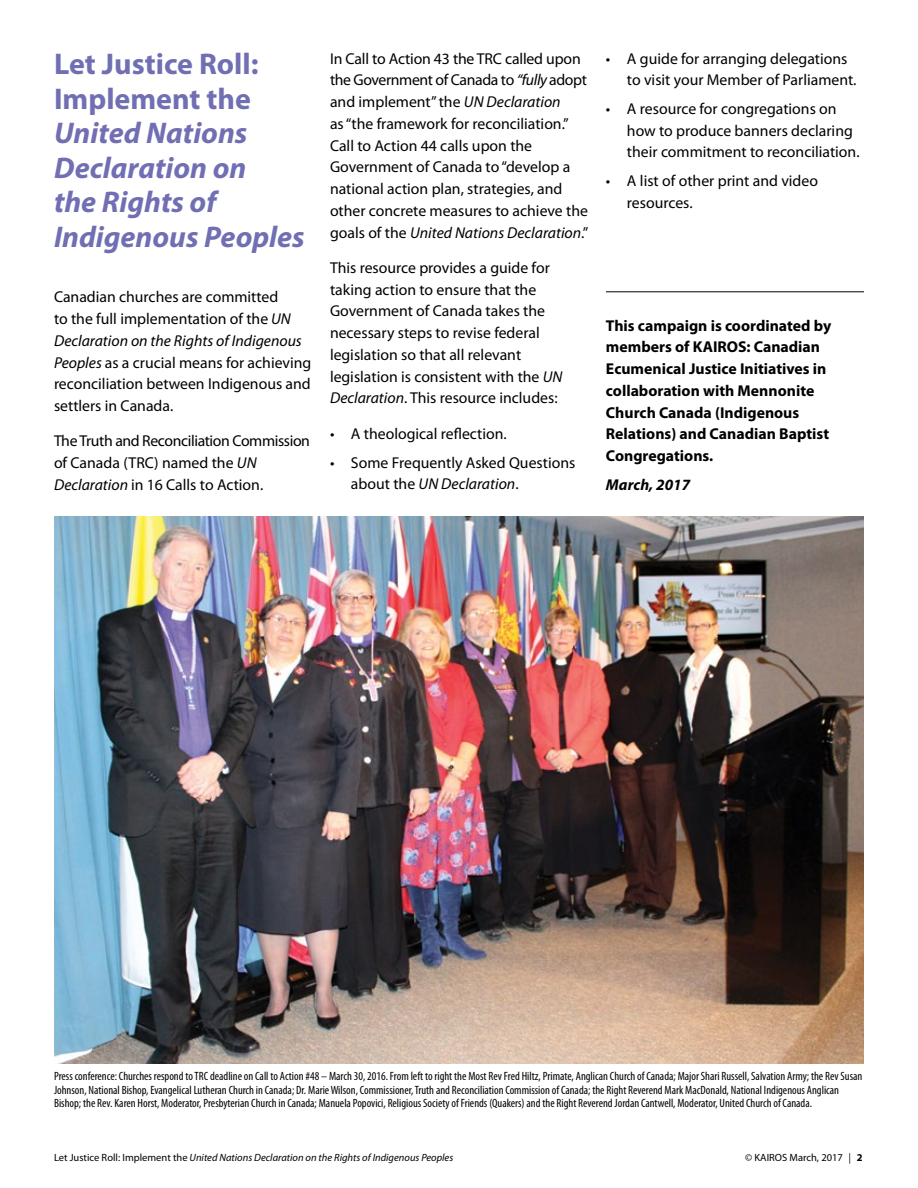
<style>
.page{position:relative;width:918px;height:1188px;background:#fff}
.page>*{position:absolute;margin:0;border:0;box-sizing:border-box;transform-origin:0 0}
.t1{font:italic 700 30px/34.5px "Myriad Pro";color:#716fb3}
.t2{font:700 30px/34.5px "Myriad Pro";color:#716fb3}
.t3{font:15.75px/21.8px "Myriad Pro";color:#000}
.t4{font:700 15.75px/21.8px "Myriad Pro";color:#000}
.t5{font:15.75px/21.8px "Myriad Pro";letter-spacing:-.025em;color:#000}
.t6{font:italic 700 15.75px "Myriad Pro";color:#000}
.t7{font:condensed 12px/13.5px "Myriad Pro";color:#000}
.t8{font:italic 10.5px "Myriad Pro";color:#000}
.t9{font:10.5px "Myriad Pro";color:#000}
.s1{font-style:italic}
.s2{font-style:normal}
.s3{font-weight:700}
</style>
<div class="page">
<img style="left:54px;top:517px;width:810px;height:547px">
<hr style="left:606px;top:291px;width:258px;height:1px;background:#000">
<h1 class="t2" style="left:54px;top:46px;width:206px">Let Justice Roll:<br>Implement the</h1>
<h1 class="t1" style="left:54px;top:115px;width:252px">United Nations<br>Declaration on<br>the Rights of<br>Indigenous Peoples</h1>
<p class="t3" style="left:54px;top:286px;width:259px">Canadian churches are committed<br>to the full implementation of the <span class="s1">UN Declaration on the Rights of Indigenous Peoples</span> as a crucial means for achieving reconciliation between Indigenous and settlers in Canada.</p>
<p class="t5" style="left:54px;top:430px;width:258px">The Truth and Reconciliation Commission of Canada (TRC) named the <span class="s1">UN<br>Declaration</span> in 16 Calls to Action.</p>
<p class="t3" style="left:330px;top:47px;width:260px">In Call to Action 43 the TRC called upon the Government of Canada to <span class="s1">“fully</span> adopt and implement” the <span class="s1">UN Declaration<br></span>as “the framework for reconciliation.” Call to Action 44 calls upon the Government of Canada to “develop a national action plan, strategies, and other concrete measures to achieve the goals of the <span class="s1">United Nations Declaration</span>.”</p>
<p class="t3" style="left:330px;top:257px;width:234px">This resource provides a guide for taking action to ensure that the Government of Canada takes the necessary steps to revise federal legislation so that all relevant legislation is consistent with the <span class="s1">UN Declaration</span>. This resource includes:</p>
<p class="t3" style="left:330px;top:423px;width:178px">• A theological reflection.</p>
<p class="t3" style="left:351px;top:451px;width:226px;text-indent:-21px">• Some Frequently Asked Questions about the <span class="s1">UN Declaration</span>.</p>
<p class="t3" style="left:627px;top:47px;width:231px;text-indent:-21px">• A guide for arranging delegations to visit your Member of Parliament.</p>
<p class="t3" style="left:627px;top:98px;width:234px;text-indent:-21px">• A resource for congregations on how to produce banners declaring their commitment to reconciliation.</p>
<p class="t3" style="left:627px;top:170px;width:193px;text-indent:-21px">• A list of other print and video resources.</p>
<p class="t4" style="left:606px;top:314px;width:227px">This campaign is coordinated by members of KAIROS: Canadian<br>Ecumenical Justice Initiatives in collaboration with Mennonite<br>Church Canada (Indigenous<br>Relations) and Canadian Baptist<br>Congregations.</p>
<p class="t6" style="left:606px;top:474px;width:86px">March, 2017</p>
<p class="t7" style="left:54px;top:1069px;width:810px">Press conference: Churches respond to TRC deadline on Call to Action #48 – March 30, 2016. From left to right the Most Rev Fred Hiltz, Primate, Anglican Church of Canada; Major Shari Russell, Salvation Army; the Rev Susan<br>Johnson, National Bishop, Evangelical Lutheran Church in Canada; Dr. Marie Wilson, Commissioner, Truth and Reconciliation Commission of Canada; the Right Reverend Mark MacDonald, National Indigenous Anglican<br>Bishop; the Rev. Karen Horst, Moderator, Presbyterian Church in Canada; Manuela Popovici, Religious Society of Friends (Quakers) and the Right Reverend Jordan Cantwell, Moderator, United Church of Canada.</p>
<p class="t8" style="left:54px;top:1151px;width:401px"><span class="s2">Let Justice Roll: Implement the</span> United Nations Declaration on the Rights of Indigenous Peoples</p>
<p class="t9" style="left:745px;top:1151px;width:119px">© KAIROS March, 2017 <span class="s1">|</span> <span class="s3">2</span></p>
</div>
